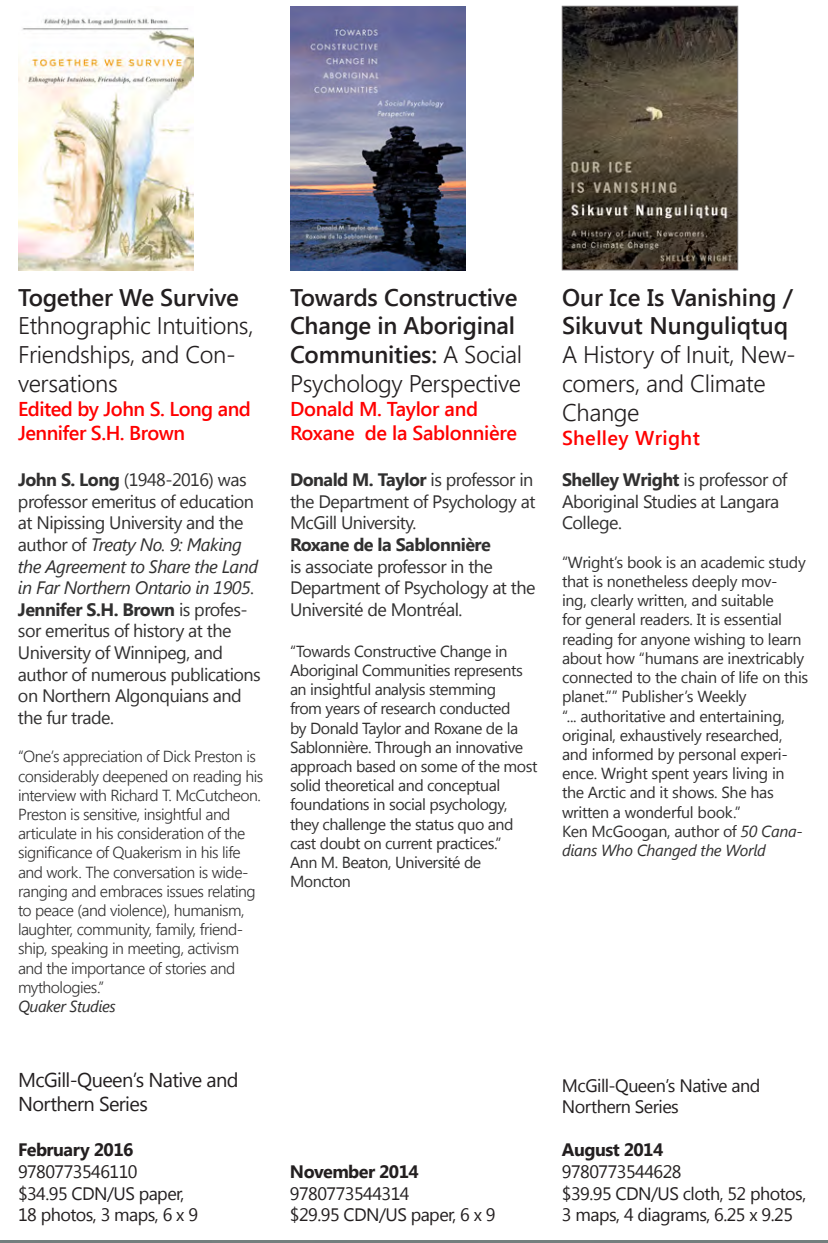
<style>
.page{position:relative;width:828px;height:1243px;background:#fff}
.page>*{position:absolute;margin:0;border:0;box-sizing:border-box;transform-origin:0 0}
.t1{font:600 24px/28.8px "Segoe UI";letter-spacing:-.01em;color:#231f20}
.t2{font:300 24px/28.8px "Segoe UI";letter-spacing:-.015em;color:#231f20}
.t3{font:600 20px/24px "Segoe UI";letter-spacing:-.015em;color:#f00}
.t4{font:20px/24px "Segoe UI";letter-spacing:-.03em;color:#231f20}
.t5{font:600 20px "Segoe UI";letter-spacing:.02em;color:#f00}
.t6{font:18px/21.6px "Segoe UI";letter-spacing:-.03em;color:#313030}
.t7{font:18px/21.6px "Segoe UI";letter-spacing:-.03em;color:#231f20}
.t8{font:700 18px "Segoe UI";letter-spacing:-.03em;color:#231f20}
.t9{font:16px/19.2px "Segoe UI";letter-spacing:-.025em;color:#313030}
.t10{font:300 16px/19.2px "Segoe UI";letter-spacing:-.03em;color:#313030}
.t11{font:italic 16px/19.2px "Segoe UI";letter-spacing:-.02em;color:#313030}
.s1{font-weight:700}
.s2{font-style:italic}
.s3{font-weight:300}
.s4{font-style:normal}
</style>
<div class="page">
<img style="left:290px;top:7px;width:176px;height:264px">
<img style="left:564px;top:8px;width:172px;height:260px">
<div style="left:562px;top:6px;width:176px;height:264px;border:1px solid #787677"></div>
<img style="left:18px;top:18px;width:176px;height:252px">
<p class="t1" style="left:18px;top:281px;width:222px">Together We Survive</p>
<p class="t2" style="left:18px;top:310px;width:237px">Ethnographic Intuitions,<br>Friendships, and Con&shy;versations</p>
<p class="t3" style="left:18px;top:396px;width:235px">Edited by John S. Long and<br>Jennifer S.H. Brown</p>
<p class="t6" style="left:18px;top:468px;width:242px"><span class="s1">John S. Long</span> (1948-2016) was professor emeritus of education at Nipissing University and the author of <span class="s2">Treaty No. 9: Making the Agreement to Share the Land in Far Northern Ontario in 1905</span>.</p>
<p class="t6" style="left:18px;top:598px;width:244px"><span class="s1">Jennifer S.H. Brown</span> is profes&shy;sor emeritus of history at the<br>University of Winnipeg, and author of numerous publications on Northern Algonquians and the fur trade.</p>
<p class="t10" style="left:18px;top:746px;width:247px">“One’s appreciation of Dick Preston is considerably deepened on reading his interview with Richard T. McCutcheon.<br>Preston is sensitive, insightful and articulate in his consideration of the significance of Quakerism in his life and work. The conversation is wide&shy;ranging and embraces issues relating to peace (and violence), humanism, laughter, community, family, friend&shy;ship, speaking in meeting, activism and the importance of stories and mythologies.”</p>
<p class="t11" style="left:18px;top:996px;width:99px">Quaker Studies</p>
<p class="t4" style="left:18px;top:1066px;width:222px">McGill-Queen’s Native and<br>Northern Series</p>
<p class="t8" style="left:18px;top:1137px;width:117px">February 2016</p>
<p class="t7" style="left:18px;top:1159px;width:121px">9780773546110</p>
<p class="t7" style="left:18px;top:1181px;width:168px">$34.95 CDN/US paper,</p>
<p class="t7" style="left:18px;top:1203px;width:182px">18 photos, 3 maps, 6 x 9</p>
<p class="t1" style="left:290px;top:281px;width:234px">Towards Constructive<br>Change in Aboriginal<br>Communities: <span class="s3">A Social<br>Psychology Perspective</span></p>
<p class="t3" style="left:290px;top:396px;width:190px">Donald M. Taylor and</p>
<p class="t3" style="left:290px;top:420px;width:228px">Roxane de la Sablonnière</p>
<p class="t6" style="left:290px;top:468px;width:247px"><span class="s1">Donald M. Taylor</span> is professor in the Department of Psychology at<br>McGill University.</p>
<p class="t6" style="left:290px;top:533px;width:247px"><span class="s1">Roxane de la Sablonnière<br></span>is associate professor in the<br>Department of Psychology at the<br>Université de Montréal.</p>
<p class="t9" style="left:290px;top:640px;width:249px">“Towards Constructive Change in Aboriginal Communities represents an insightful analysis stemming<br>from years of research conducted<br>by Donald Taylor and Roxane de la Sablonnière. Through an innovative approach based on some of the most solid theoretical and conceptual foundations in social psychology, they challenge the status quo and cast doubt on current practices.”</p>
<p class="t9" style="left:290px;top:852px;width:193px">Ann M. Beaton, Université de<br>Moncton</p>
<p class="t1" style="left:562px;top:281px;width:233px">Our Ice Is Vanishing /<br>Sikuvut Nunguliqtuq</p>
<p class="t2" style="left:562px;top:339px;width:235px">A History of Inuit, New&shy;comers, and Climate<br>Change</p>
<p class="t5" style="left:562px;top:424px;width:139px">Shelley Wright</p>
<p class="t6" style="left:562px;top:468px;width:227px"><span class="s1">Shelley Wright</span> is professor of<br>Aboriginal Studies at Langara<br>College.</p>
<p class="t9" style="left:562px;top:552px;width:248px">“Wright’s book is an academic study that is nonetheless deeply mov-<br>ing, clearly written, and suitable<br>for general readers. It is essential reading for anyone wishing to learn about how “humans are inextricably connected to the chain of life on this planet.”” Publisher’s Weekly</p>
<p class="t9" style="left:562px;top:705px;width:227px">“... authoritative and entertaining, original, exhaustively researched, and informed by personal experi&shy;ence. Wright spent years living in the Arctic and it shows. She has written a wonderful book.”</p>
<p class="t11" style="left:562px;top:820px;width:243px"><span class="s4">Ken McGoogan, author of</span> 50 Cana&shy;dians Who Changed the World</p>
<p class="t8" style="left:290px;top:1158px;width:130px">November 2014</p>
<p class="t7" style="left:290px;top:1181px;width:121px">9780773544314</p>
<p class="t7" style="left:290px;top:1203px;width:207px">$29.95 CDN/US paper, 6 x 9</p>
<p class="t7" style="left:562px;top:1073px;width:200px">McGill-Queen’s Native and<br>Northern Series</p>
<p class="t8" style="left:562px;top:1137px;width:103px">August 2014</p>
<p class="t7" style="left:562px;top:1159px;width:121px">9780773544628</p>
<p class="t7" style="left:562px;top:1181px;width:246px">$39.95 CDN/US cloth, 52 photos,<br>3 maps, 4 diagrams, 6.25 x 9.25</p>
</div>
